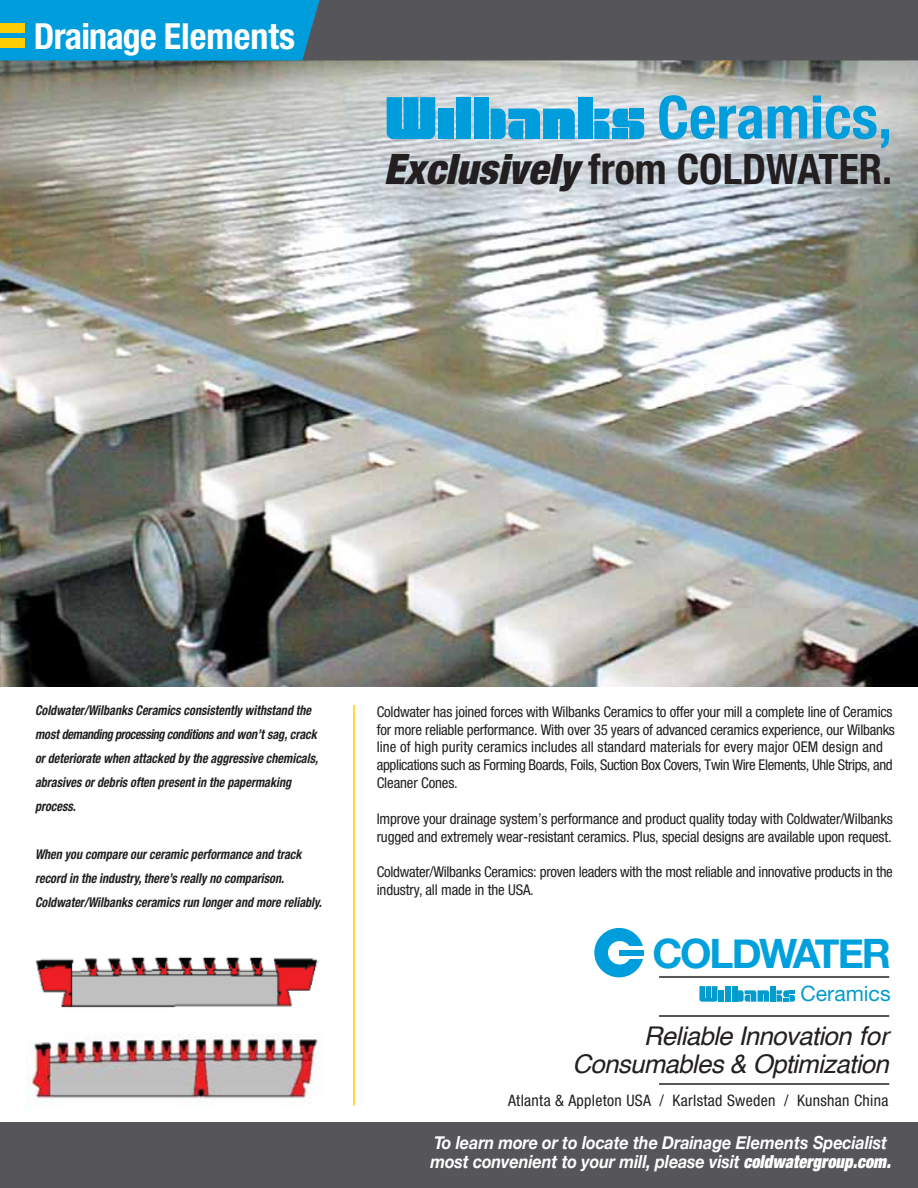
<style>
.page{position:relative;width:918px;height:1188px;background:#fff}
.page>*{position:absolute;margin:0;border:0;box-sizing:border-box;transform-origin:0 0}
.t1{font:700 condensed 59.4px "Helvetica Neue";color:#009ddd}
.t2{font:700 condensed 42px "Helvetica Neue";color:#231f20}
.t3{font:700 40.5px "Helvetica Neue";letter-spacing:-.06em;color:#00a0dd}
.t4{font:700 condensed 36px "Helvetica Neue";letter-spacing:-.01em;color:#fff}
.t5{font:italic 25.8px/27.8px "Helvetica";letter-spacing:-.025em;color:#231f20;text-align:right}
.t6{font:21.3px "Helvetica Neue";color:#049bcd}
.t7{font:italic 700 18px/19.5px "Helvetica Neue";letter-spacing:-.01em;color:#fff;scale:.9 1}
.t8{font:condensed 15.9px "Helvetica Neue";letter-spacing:.02em;color:#231f20}
.t9{font:condensed 14.85px/17.9px "Helvetica Neue";letter-spacing:-.015em;color:#231f20}
.t10{font:italic 700 condensed 13.5px/24px "Helvetica Neue";color:#231f20;scale:.9 1}
.s1{font-weight:900;font-style:italic}
.s2{font-weight:900;font-stretch:expanded}
</style>
<div class="page">
<img style="left:0;top:60px;width:918px;height:626px">
<div style="left:438px;top:109px;width:15px;height:30px;background:#009ddd"></div>
<div style="left:456px;top:97px;width:15px;height:42px;background:#009ddd"></div>
<div style="left:474px;top:97px;width:15px;height:42px;background:#009ddd"></div>
<div style="left:578px;top:97px;width:15px;height:42px;background:#009ddd"></div>
<svg style="left:387px;top:97px;width:48px;height:42px;background:#0da0dc"></svg>
<svg style="left:491px;top:109px;width:84px;height:30px;background:#1ba4dc"></svg>
<svg style="left:594px;top:109px;width:50px;height:30px"></svg>
<svg style="left:0;top:0;width:918px;height:60px;background:#396d85"></svg>
<div style="left:0;top:38px;width:25px;height:9px;background:#ffce02"></div>
<div style="left:0;top:24px;width:25px;height:9px;background:#ffce02"></div>
<div style="left:0;top:1122px;width:918px;height:66px;background:#56565a"></div>
<svg style="left:594px;top:928px;width:50px;height:49px"></svg>
<hr style="left:659px;top:976px;width:230px;height:2px;background:#56565a">
<hr style="left:659px;top:1015px;width:230px;height:2px;background:#56565a">
<hr style="left:659px;top:1083px;width:230px;height:2px;background:#56565a">
<div style="left:719px;top:990px;width:5px;height:12px;background:#049bcd"></div>
<div style="left:725px;top:986px;width:6px;height:16px;background:#049bcd"></div>
<div style="left:732px;top:986px;width:5px;height:16px;background:#049bcd"></div>
<div style="left:770px;top:986px;width:6px;height:16px;background:#049bcd"></div>
<svg style="left:699px;top:986px;width:18px;height:16px"></svg>
<svg style="left:738px;top:990px;width:31px;height:12px"></svg>
<svg style="left:776px;top:990px;width:19px;height:12px"></svg>
<hr style="left:353px;top:705px;width:2px;height:401px;background:#ffce02">
<img style="left:35px;top:957px;width:283px;height:51px">
<img style="left:27px;top:1034px;width:293px;height:73px">
<h3 class="t4" style="left:34px;top:15px;width:263px">Drainage Elements</h3>
<h1 class="t1" style="left:657px;top:81px;width:237px">Ceramics,</h1>
<h2 class="t2" style="left:384px;top:144px;width:510px"><span class="s1">Exclusively</span> from COLDWATER.</h2>
<p class="t10" style="left:35px;top:698px;width:316px">Coldwater/Wilbanks Ceramics consistently withstand the most demanding processing conditions and won’t sag, crack or deteriorate when attacked by the aggressive chemicals, abrasives or debris often present in the papermaking process.</p>
<p class="t10" style="left:35px;top:842px;width:320px">When you compare our ceramic performance and track record in the industry, there’s really no comparison.<br>Coldwater/Wilbanks ceramics run longer and more reliably.</p>
<p class="t9" style="left:377px;top:703px;width:520px">Coldwater has joined forces with Wilbanks Ceramics to offer your mill a complete line of Ceramics for more reliable performance. With over 35 years of advanced ceramics experience, our Wilbanks line of high purity ceramics includes all standard materials for every major OEM design and applications such as Forming Boards, Foils, Suction Box Covers, Twin Wire Elements, Uhle Strips, and Cleaner Cones.</p>
<p class="t9" style="left:377px;top:809px;width:518px">Improve your drainage system’s performance and product quality today with Coldwater/Wilbanks rugged and extremely wear-resistant ceramics. Plus, special designs are available upon request.</p>
<p class="t9" style="left:377px;top:863px;width:518px">Coldwater/Wilbanks Ceramics: proven leaders with the most reliable and innovative products in the industry, all made in the USA.</p>
<h3 class="t3" style="left:652px;top:922px;width:240px">COLDWATER</h3>
<h3 class="t6" style="left:801px;top:981px;width:92px">Ceramics</h3>
<h3 class="t5" style="left:573px;top:1022px;width:318px">Reliable Innovation for<br>Consumables &amp; Optimization</h3>
<p class="t8" style="left:508px;top:1091px;width:382px">Atlanta &amp; Appleton USA / Karlstad Sweden / Kunshan China</p>
<p class="t7" style="left:431px;top:1133px;width:513px">To learn more or to locate the Drainage Elements Specialist most convenient to your mill, please visit <span class="s2">coldwatergroup.com.</span></p>
</div>
